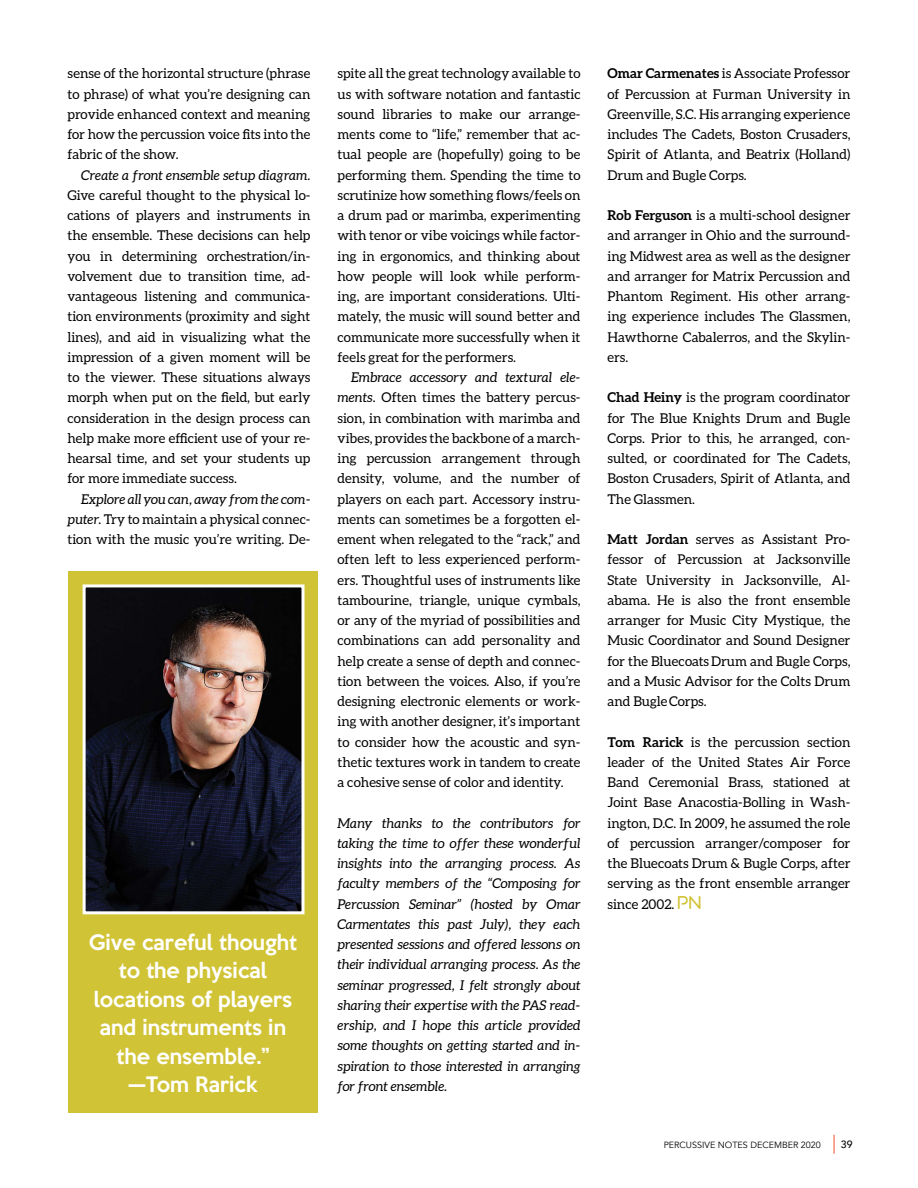
<style>
.page{position:relative;width:918px;height:1188px;background:#fff}
.page>*{position:absolute;margin:0;border:0;box-sizing:border-box;transform-origin:0 0}
.t1{font:500 19.5px/28.5px "Keep Calm";color:#fff;text-align:center}
.t2{font:13.5px/20.2px "Aleo";color:#000;text-align:justify}
.t3{font:italic 13.5px/20.2px "Aleo";color:#000;text-align:justify}
.t4{font:500 10.5px "Avenir";color:#000}
.t5{font:9px "Avenir";color:#000}
.s1{font-style:italic}
.s2{font-weight:700}
.s3{font-family:"Aquatico";font-size:16.5px;color:#d1c336}
</style>
<div class="page">
<svg style="left:834px;top:1135px;width:1px;height:19px"></svg>
<div style="left:68px;top:571px;width:250px;height:541px;background:#d1c336"></div>
<img style="left:87px;top:588px;width:213px;height:322px">
<div style="left:83px;top:584px;width:221px;height:330px;border:3px solid #fff"></div>
<p class="t2" style="left:68px;top:63px;width:245px">sense of the horizontal structure (phrase to phrase) of what you’re designing can provide enhanced context and meaning for how the percussion voice fits into the fabric of the show.</p>
<p class="t3" style="left:81px;top:165px;width:231px">Create a front ensemble setup diagram.</p>
<p class="t2" style="left:68px;top:185px;width:245px">Give careful thought to the physical lo&shy;cations of players and instruments in the ensemble. These decisions can help you in determining orchestration/in&shy;volvement due to transition time, ad&shy;vantageous listening and communica&shy;tion environments (proximity and sight lines), and aid in visualizing what the impression of a given moment will be to the viewer. These situations always morph when put on the field, but early consideration in the design process can help make more efficient use of your re&shy;hearsal time, and set your students up for more immediate success.</p>
<p class="t2" style="left:68px;top:489px;width:245px;text-indent:14px"><span class="s1">Explore all you can, away from the com&shy;puter.</span> Try to maintain a physical connec&shy;tion with the music you’re writing. De-</p>
<h1 class="t1" style="left:89px;top:926px;width:210px">Give careful thought to the physical locations of players and instruments in the ensemble.” —Tom Rarick</h1>
<p class="t2" style="left:338px;top:63px;width:245px">spite all the great technology available to us with software notation and fantastic sound libraries to make our arrange&shy;ments come to “life,” remember that ac&shy;tual people are (hopefully) going to be performing them. Spending the time to scrutinize how something flows/feels on a drum pad or marimba, experimenting with tenor or vibe voicings while factor&shy;ing in ergonomics, and thinking about how people will look while perform&shy;ing, are important considerations. Ulti&shy;mately, the music will sound better and communicate more successfully when it feels great for the performers.</p>
<p class="t2" style="left:338px;top:367px;width:245px;text-indent:14px"><span class="s1">Embrace accessory and textural ele&shy;ments.</span> Often times the battery percus&shy;sion, in combination with marimba and vibes, provides the backbone of a march&shy;ing percussion arrangement through density, volume, and the number of players on each part. Accessory instru&shy;ments can sometimes be a forgotten el&shy;ement when relegated to the “rack,” and often left to less experienced perform&shy;ers. Thoughtful uses of instruments like tambourine, triangle, unique cymbals, or any of the myriad of possibilities and combinations can add personality and help create a sense of depth and connec&shy;tion between the voices. Also, if you’re designing electronic elements or work&shy;ing with another designer, it’s important to consider how the acoustic and syn&shy;thetic textures work in tandem to create a cohesive sense of color and identity.</p>
<p class="t3" style="left:338px;top:813px;width:245px">Many thanks to the contributors for taking the time to offer these wonderful insights into the arranging process. As faculty members of the “Composing for Percussion Seminar” (hosted by Omar Carmentates this past July), they each presented sessions and offered lessons on their individual arranging process. As the seminar progressed, I felt strongly about sharing their expertise with the PAS read&shy;ership, and I hope this article provided some thoughts on getting started and in&shy;spiration to those interested in arranging for front ensemble.</p>
<p class="t2" style="left:608px;top:63px;width:245px"><span class="s2">Omar Carmenates</span> is Associate Professor of Percussion at Furman University in Greenville, S.C. His arranging experience includes The Cadets, Boston Crusaders, Spirit of Atlanta, and Beatrix (Holland)<br>Drum and Bugle Corps.</p>
<p class="t2" style="left:608px;top:205px;width:245px"><span class="s2">Rob Ferguson</span> is a multi-school designer and arranger in Ohio and the surround&shy;ing Midwest area as well as the designer and arranger for Matrix Percussion and Phantom Regiment. His other arrang&shy;ing experience includes The Glassmen, Hawthorne Cabalerros, and the Skylin&shy;ers.</p>
<p class="t2" style="left:608px;top:387px;width:245px"><span class="s2">Chad Heiny</span> is the program coordinator for The Blue Knights Drum and Bugle Corps. Prior to this, he arranged, con&shy;sulted, or coordinated for The Cadets, Boston Crusaders, Spirit of Atlanta, and The Glassmen.</p>
<p class="t2" style="left:608px;top:529px;width:245px"><span class="s2">Matt Jordan</span> serves as Assistant Pro&shy;fessor of Percussion at Jacksonville State University in Jacksonville, Al&shy;abama. He is also the front ensemble arranger for Music City Mystique, the Music Coordinator and Sound Designer for the Bluecoats Drum and Bugle Corps, and a Music Advisor for the Colts Drum and Bugle Corps.</p>
<p class="t2" style="left:608px;top:732px;width:245px"><span class="s2">Tom Rarick</span> is the percussion section leader of the United States Air Force Band Ceremonial Brass, stationed at Joint Base Anacostia-Bolling in Wash&shy;ington, D.C. In 2009, he assumed the role of percussion arranger/composer for the Bluecoats Drum &amp; Bugle Corps, after serving as the front ensemble arranger since 2002. <span class="s3">PN</span></p>
<p class="t5" style="left:664px;top:1139px;width:159px">PERCUSSIVE NOTES DECEMBER 2020</p>
<p class="t4" style="left:841px;top:1135px;width:13px">39</p>
</div>
